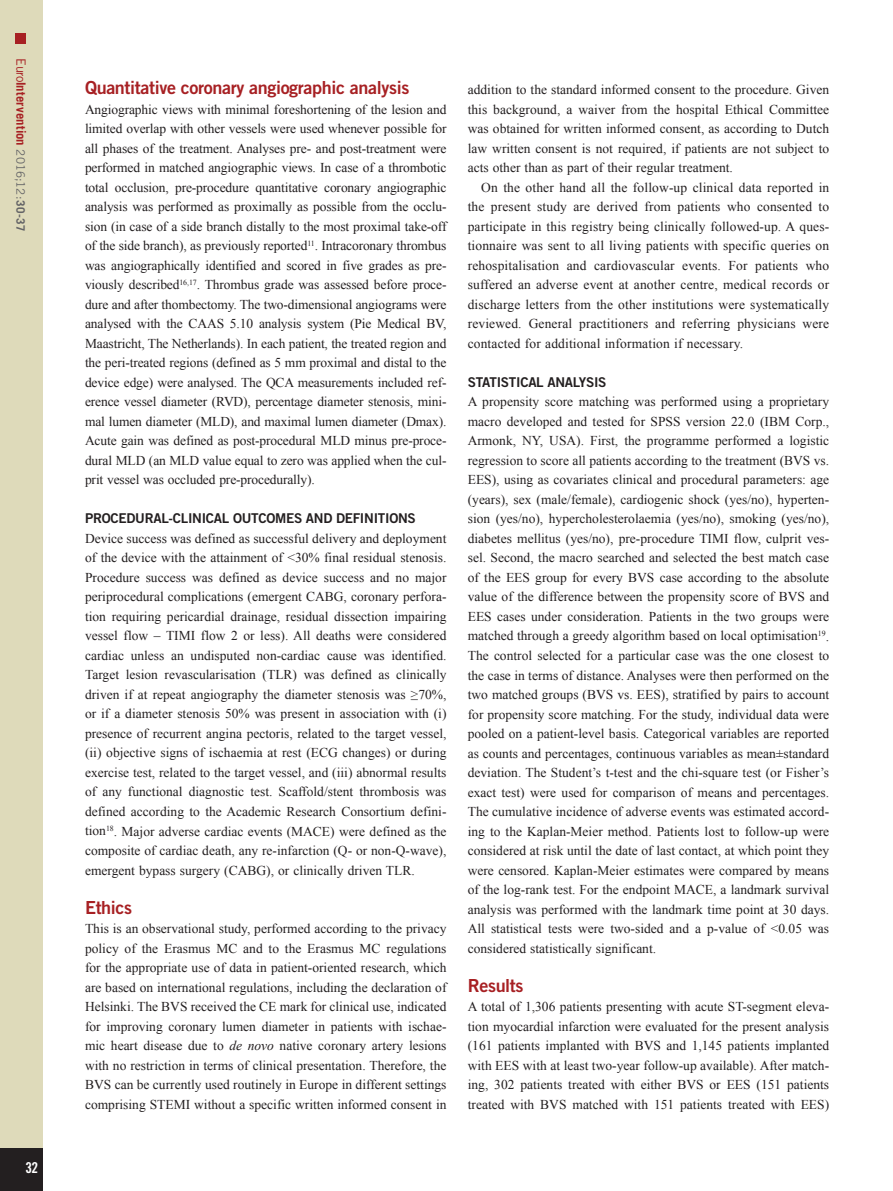
<style>
.page{position:relative;width:893px;height:1191px;background:#fff}
.page>*{position:absolute;margin:0;border:0;box-sizing:border-box;transform-origin:0 0}
.intertitre1{font:18px "Trade Gothic LT Std Bd 2";letter-spacing:-.02em;color:#a72023}
.t1{font:15px "Trade Gothic LT Std Bd Cn 20";color:#fff}
.text_1er_paragraph{font:13.5px/19.5px "Times New Roman";color:#231f20;text-align:justify}
.text_paragraph{font:13.5px/19.5px "Times New Roman";letter-spacing:.01em;color:#231f20;text-align:justify}
.intertitre2{font:13.5px "Trade Gothic LT Std Bd 2";letter-spacing:-.02em;color:#231f20}
.t2{font:700 12.75px "Trade Gothic LT Std";letter-spacing:.005em;color:#a72023}
.s1{font-weight:400}
.s2{font-weight:400;font-size:11.7px;color:#636366}
.s3{font-size:11.7px;color:#636366}
.s4{font-style:italic}
</style>
<div class="page">
<div style="left:0;top:0;width:43px;height:1191px;background:#dedaba"></div>
<div style="left:16px;top:34px;width:10px;height:10px;background:#a72023"></div>
<div style="left:0;top:1148px;width:43px;height:43px;background:#231f20"></div>
<p class="t2" style="left:29px;top:58px;width:175px;rotate:90deg"><span class="s1">Euro</span>Intervention <span class="s2">2016;12:</span><span class="s3">30-37</span></p>
<p class="t1" style="left:25px;top:1158px;width:14px">32</p>
<p class="intertitre1" style="left:85px;top:77px;width:326px">Quantitative coronary angiographic analysis</p>
<p class="text_1er_paragraph" style="left:85px;top:99px;width:363px">Angiographic views with minimal foreshortening of the lesion and limited overlap with other vessels were used whenever possible for all phases of the treatment. Analyses pre- and post-treatment were performed in matched angiographic views. In case of a thrombotic total occlusion, pre-procedure quantitative coronary angiographic analysis was performed as proximally as possible from the occlu&shy;sion (in case of a side branch distally to the most proximal take-off of the side branch), as previously reported<sup>11</sup>. Intracoronary thrombus was angiographically identified and scored in five grades as pre&shy;viously described<sup>16,17</sup>. Thrombus grade was assessed before proce&shy;dure and after thombectomy. The two-dimensional angiograms were analysed with the CAAS 5.10 analysis system (Pie Medical BV, Maastricht, The Netherlands). In each patient, the treated region and the peri-treated regions (defined as 5 mm proximal and distal to the device edge) were analysed. The QCA measurements included ref&shy;erence vessel diameter (RVD), percentage diameter stenosis, mini&shy;mal lumen diameter (MLD), and maximal lumen diameter (Dmax).<br>Acute gain was defined as post-procedural MLD minus pre-proce&shy;dural MLD (an MLD value equal to zero was applied when the cul&shy;prit vessel was occluded pre-procedurally).</p>
<p class="intertitre2" style="left:85px;top:510px;width:332px">PROCEDURAL-CLINICAL OUTCOMES AND DEFINITIONS</p>
<p class="text_1er_paragraph" style="left:85px;top:528px;width:363px">Device success was defined as successful delivery and deployment of the device with the attainment of &lt;30% final residual stenosis.<br>Procedure success was defined as device success and no major periprocedural complications (emergent CABG, coronary perfora&shy;tion requiring pericardial drainage, residual dissection impairing vessel flow – TIMI flow 2 or less). All deaths were considered cardiac unless an undisputed non-cardiac cause was identified.<br>Target lesion revascularisation (TLR) was defined as clinically driven if at repeat angiography the diameter stenosis was ≥70%, or if a diameter stenosis 50% was present in association with (i) presence of recurrent angina pectoris, related to the target vessel, (ii) objective signs of ischaemia at rest (ECG changes) or during exercise test, related to the target vessel, and (iii) abnormal results of any functional diagnostic test. Scaffold/stent thrombosis was defined according to the Academic Research Consortium defini&shy;tion<sup>18</sup>. Major adverse cardiac events (MACE) were defined as the composite of cardiac death, any re-infarction (Q- or non-Q-wave), emergent bypass surgery (CABG), or clinically driven TLR.</p>
<p class="intertitre1" style="left:85px;top:896px;width:49px">Ethics</p>
<p class="text_1er_paragraph" style="left:85px;top:918px;width:363px">This is an observational study, performed according to the privacy policy of the Erasmus MC and to the Erasmus MC regulations for the appropriate use of data in patient-oriented research, which are based on international regulations, including the declaration of Helsinki. The BVS received the CE mark for clinical use, indicated for improving coronary lumen diameter in patients with ischae&shy;mic heart disease due to <span class="s4">de novo</span> native coronary artery lesions with no restriction in terms of clinical presentation. Therefore, the BVS can be currently used routinely in Europe in different settings comprising STEMI without a specific written informed consent in</p>
<p class="text_1er_paragraph" style="left:468px;top:80px;width:363px">addition to the standard informed consent to the procedure. Given this background, a waiver from the hospital Ethical Committee was obtained for written informed consent, as according to Dutch law written consent is not required, if patients are not subject to acts other than as part of their regular treatment.</p>
<p class="text_paragraph" style="left:468px;top:177px;width:363px;text-indent:14px">On the other hand all the follow-up clinical data reported in the present study are derived from patients who consented to participate in this registry being clinically followed-up. A ques&shy;tionnaire was sent to all living patients with specific queries on rehospitalisation and cardiovascular events. For patients who suffered an adverse event at another centre, medical records or discharge letters from the other institutions were systematically reviewed. General practitioners and referring physicians were contacted for additional information if necessary.</p>
<p class="intertitre2" style="left:468px;top:373px;width:140px">STATISTICAL ANALYSIS</p>
<p class="text_1er_paragraph" style="left:468px;top:392px;width:363px">A propensity score matching was performed using a proprietary macro developed and tested for SPSS version 22.0 (IBM Corp., Armonk, NY, USA). First, the programme performed a logistic regression to score all patients according to the treatment (BVS vs.<br>EES), using as covariates clinical and procedural parameters: age (years), sex (male/female), cardiogenic shock (yes/no), hyperten&shy;sion (yes/no), hypercholesterolaemia (yes/no), smoking (yes/no), diabetes mellitus (yes/no), pre-procedure TIMI flow, culprit ves&shy;sel. Second, the macro searched and selected the best match case of the EES group for every BVS case according to the absolute value of the difference between the propensity score of BVS and EES cases under consideration. Patients in the two groups were matched through a greedy algorithm based on local optimisation<sup>19</sup>.<br>The control selected for a particular case was the one closest to the case in terms of distance. Analyses were then performed on the two matched groups (BVS vs. EES), stratified by pairs to account for propensity score matching. For the study, individual data were pooled on a patient-level basis. Categorical variables are reported as counts and percentages, continuous variables as mean±standard deviation. The Student’s t-test and the chi-square test (or Fisher’s exact test) were used for comparison of means and percentages.<br>The cumulative incidence of adverse events was estimated accord&shy;ing to the Kaplan-Meier method. Patients lost to follow-up were considered at risk until the date of last contact, at which point they were censored. Kaplan-Meier estimates were compared by means of the log-rank test. For the endpoint MACE, a landmark survival analysis was performed with the landmark time point at 30 days.<br>All statistical tests were two-sided and a p-value of &lt;0.05 was considered statistically significant.</p>
<p class="intertitre1" style="left:468px;top:974px;width:57px">Results</p>
<p class="text_1er_paragraph" style="left:468px;top:996px;width:363px">A total of 1,306 patients presenting with acute ST-segment eleva&shy;tion myocardial infarction were evaluated for the present analysis (161 patients implanted with BVS and 1,145 patients implanted with EES with at least two-year follow-up available). After match&shy;ing, 302 patients treated with either BVS or EES (151 patients treated with BVS matched with 151 patients treated with EES)</p>
</div>
